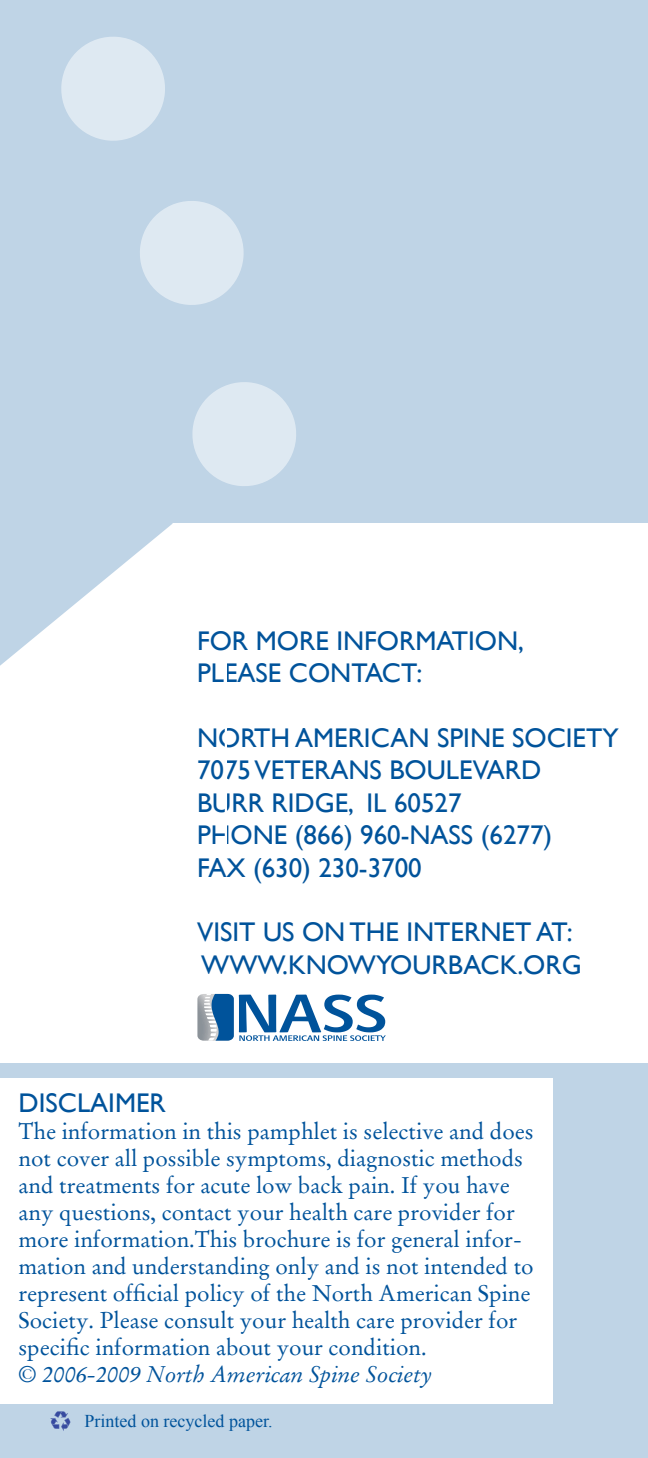
<style>
.page{position:relative;width:648px;height:1458px;background:#bfd4e6}
.page>*{position:absolute;margin:0;border:0;box-sizing:border-box;transform-origin:0 0}
.t1{font:27px/32.4px "Gill Sans";color:#00539b}
.t2{font:22.5px/27px "Stempel Garamond";color:#00539b}
.t3{font:18px "Times New Roman";color:#00539b}
.s1{font-style:italic}
</style>
<div class="page">
<div style="left:0;top:1078px;width:553px;height:326px;background:#fff"></div>
<div style="left:174px;top:523px;width:474px;height:540px;background:#fff"></div>
<svg style="left:50px;top:1411px;width:20px;height:20px"></svg>
<div style="left:0;top:704px;width:184px;height:359px;background:#fff"></div>
<svg style="left:0;top:518px;width:176px;height:186px"></svg>
<svg style="left:139px;top:200px;width:106px;height:106px;background:#d6e3ef"></svg>
<svg style="left:191px;top:381px;width:106px;height:106px;background:#d6e3ef"></svg>
<svg style="left:60px;top:36px;width:106px;height:106px;background:#d6e3ef"></svg>
<svg style="left:197px;top:994px;width:189px;height:47px"></svg>
<hr style="left:172px;top:528px;width:4px;height:157px;background:#fff">
<hr style="left:172px;top:524px;width:2px;height:180px;background:#fff">
<p class="t1" style="left:197px;top:625px;width:221px">FOR MORE INFORMA</p>
<p class="t1" style="left:452px;top:625px;width:74px">TION,</p>
<p class="t1" style="left:197px;top:657px;width:29px">PLEASE</p>
<p class="t1" style="left:289px;top:657px;width:135px">CONTACT:</p>
<p class="t1" style="left:197px;top:722px;width:423px;text-indent:211px">N SPI NE SOCIETY<br>7075 VETERANS BOULEVARD<br>BURR RIDGE, IL 60527<br>PHONE (866) 960-NASS (6277)<br>FAX (630) 230-3700</p>
<p class="t1" style="left:197px;top:917px;width:377px">VISIT US ON THE INTERNET AT:<br>WWW.KNOWYOU</p>
<p class="t1" style="left:197px;top:722px;width:133px">NORTH AMERICA</p>
<p class="t1" style="left:432px;top:949px;width:149px">RBACK.ORG</p>
<p class="t1" style="left:19px;top:1087px;width:149px">DISCLAIMER</p>
<p class="t2" style="left:19px;top:1118px;width:517px">The information in this pamphlet is selective and does not cover all possible symptoms, diagnostic methods and treatments for acute low back pain. If you have any questions, contact your health care provider for more information.This brochure is for general infor&shy;mation and understanding only and is not intended to represent official policy of the North American Spine Society. Please consult your health care provider for specific information about your condition.<br>© <span class="s1">2006-2009 North American Spine Society</span></p>
<p class="t3" style="left:85px;top:1408px;width:189px">Printed on recycled paper.</p>
</div>
